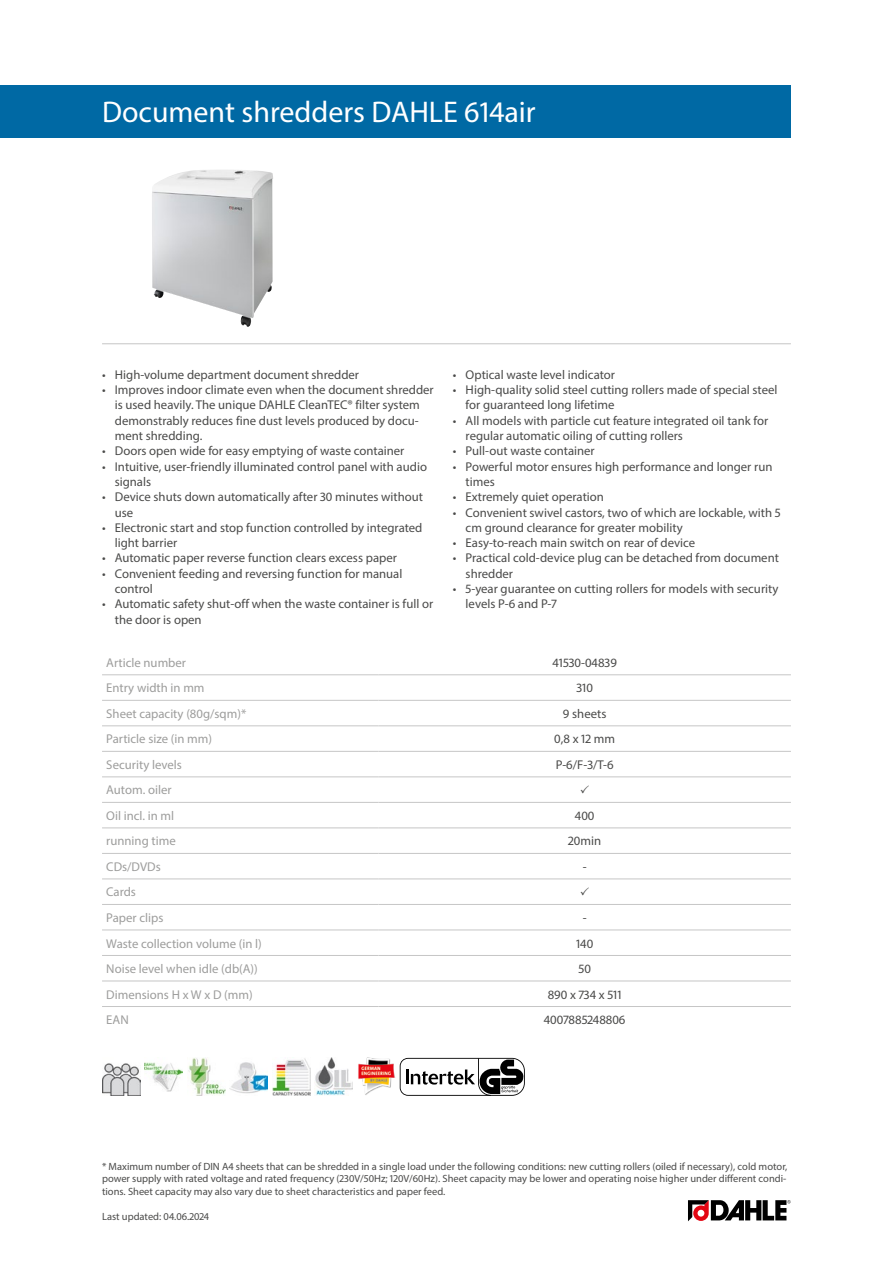
<style>
.page{position:relative;width:893px;height:1263px;background:#fff}
.page>*{position:absolute;margin:0;border:0;box-sizing:border-box;transform-origin:0 0}
.Produktname{font:30px "Myriad Pro";color:#fff}
.Produkttabelle_Zentr{font:12.75px/15.3px "Myriad Pro";color:#4a4a49}
.Produkttabelle_Links{font:12.75px "Myriad Pro";color:#9d9d9c}
.Fussnote{font:10.5px/12.6px "Myriad Pro";color:#4a4a49;text-align:justify}
</style>
<div class="page">
<img style="left:152px;top:170px;width:121px;height:157px">
<hr style="left:102px;top:343px;width:689px;height:1px;background:#c6c6c6">
<img style="left:102px;top:1063px;width:38px;height:33px">
<img style="left:145px;top:1062px;width:38px;height:30px">
<img style="left:187px;top:1058px;width:38px;height:38px">
<img style="left:230px;top:1062px;width:38px;height:32px">
<img style="left:272px;top:1058px;width:38px;height:38px">
<img style="left:315px;top:1058px;width:38px;height:37px">
<img style="left:358px;top:1058px;width:37px;height:37px">
<svg style="left:400px;top:1058px;width:125px;height:38px"></svg>
<svg style="left:688px;top:1200px;width:103px;height:21px"></svg>
<div style="left:0;top:85px;width:791px;height:53px;background:#0069a4"></div>
<hr style="left:102px;top:674px;width:276px;height:1px;background:#c6c6c6">
<hr style="left:378px;top:674px;width:413px;height:1px;background:#c6c6c6">
<hr style="left:102px;top:700px;width:276px;height:1px;background:#c6c6c6">
<hr style="left:378px;top:700px;width:413px;height:1px;background:#c6c6c6">
<hr style="left:102px;top:725px;width:276px;height:1px;background:#c6c6c6">
<hr style="left:378px;top:725px;width:413px;height:1px;background:#c6c6c6">
<hr style="left:102px;top:751px;width:276px;height:1px;background:#c6c6c6">
<hr style="left:378px;top:751px;width:413px;height:1px;background:#c6c6c6">
<hr style="left:102px;top:776px;width:276px;height:1px;background:#c6c6c6">
<hr style="left:378px;top:776px;width:413px;height:1px;background:#c6c6c6">
<hr style="left:102px;top:802px;width:276px;height:1px;background:#c6c6c6">
<hr style="left:378px;top:802px;width:413px;height:1px;background:#c6c6c6">
<hr style="left:102px;top:827px;width:276px;height:1px;background:#c6c6c6">
<hr style="left:378px;top:827px;width:413px;height:1px;background:#c6c6c6">
<hr style="left:102px;top:853px;width:276px;height:1px;background:#c6c6c6">
<hr style="left:378px;top:853px;width:413px;height:1px;background:#c6c6c6">
<hr style="left:102px;top:878px;width:276px;height:1px;background:#c6c6c6">
<hr style="left:378px;top:878px;width:413px;height:1px;background:#c6c6c6">
<hr style="left:102px;top:904px;width:276px;height:1px;background:#c6c6c6">
<hr style="left:378px;top:904px;width:413px;height:1px;background:#c6c6c6">
<hr style="left:102px;top:929px;width:276px;height:1px;background:#c6c6c6">
<hr style="left:378px;top:929px;width:413px;height:1px;background:#c6c6c6">
<hr style="left:102px;top:955px;width:276px;height:1px;background:#c6c6c6">
<hr style="left:378px;top:955px;width:413px;height:1px;background:#c6c6c6">
<hr style="left:102px;top:980px;width:276px;height:1px;background:#c6c6c6">
<hr style="left:378px;top:980px;width:413px;height:1px;background:#c6c6c6">
<hr style="left:102px;top:1006px;width:276px;height:1px;background:#c6c6c6">
<hr style="left:378px;top:1006px;width:413px;height:1px;background:#c6c6c6">
<p class="Produktname" style="left:102px;top:94px;width:435px">Document shredders DAHLE 614air</p>
<p class="Produkttabelle_Zentr" style="left:102px;top:367px;width:259px">• High-volume department document shredder</p>
<p class="Produkttabelle_Zentr" style="left:115px;top:382px;width:320px;text-indent:-13px">• Improves indoor climate even when the document shredder is used heavily. The unique DAHLE CleanTEC® filter system demonstrably reduces fine dust levels produced by docu&shy;ment shredding.</p>
<p class="Produkttabelle_Zentr" style="left:102px;top:443px;width:304px">• Doors open wide for easy emptying of waste container</p>
<p class="Produkttabelle_Zentr" style="left:115px;top:458px;width:314px;text-indent:-13px">• Intuitive, user-friendly illuminated control panel with audio signals</p>
<p class="Produkttabelle_Zentr" style="left:115px;top:489px;width:310px;text-indent:-13px">• Device shuts down automatically after 30 minutes without use</p>
<p class="Produkttabelle_Zentr" style="left:115px;top:520px;width:309px;text-indent:-13px">• Electronic start and stop function controlled by integrated light barrier</p>
<p class="Produkttabelle_Zentr" style="left:102px;top:550px;width:296px">• Automatic paper reverse function clears excess paper</p>
<p class="Produkttabelle_Zentr" style="left:115px;top:566px;width:289px;text-indent:-13px">• Convenient feeding and reversing function for manual control</p>
<p class="Produkttabelle_Zentr" style="left:115px;top:596px;width:320px;text-indent:-13px">• Automatic safety shut-off when the waste container is full or the door is open</p>
<p class="Produkttabelle_Zentr" style="left:453px;top:367px;width:164px">• Optical waste level indicator</p>
<p class="Produkttabelle_Zentr" style="left:466px;top:382px;width:313px;text-indent:-13px">• High-quality solid steel cutting rollers made of special steel for guaranteed long lifetime</p>
<p class="Produkttabelle_Zentr" style="left:466px;top:413px;width:304px;text-indent:-13px">• All models with particle cut feature integrated oil tank for regular automatic oiling of cutting rollers</p>
<p class="Produkttabelle_Zentr" style="left:453px;top:443px;width:143px">• Pull-out waste container</p>
<p class="Produkttabelle_Zentr" style="left:466px;top:458px;width:308px;text-indent:-13px">• Powerful motor ensures high performance and longer run times</p>
<p class="Produkttabelle_Zentr" style="left:453px;top:489px;width:153px">• Extremely quiet operation</p>
<p class="Produkttabelle_Zentr" style="left:466px;top:504px;width:317px;text-indent:-13px">• Convenient swivel castors, two of which are lockable, with 5 cm ground clearance for greater mobility</p>
<p class="Produkttabelle_Zentr" style="left:453px;top:535px;width:244px">• Easy-to-reach main switch on rear of device</p>
<p class="Produkttabelle_Zentr" style="left:466px;top:550px;width:315px;text-indent:-13px">• Practical cold-device plug can be detached from document shredder</p>
<p class="Produkttabelle_Zentr" style="left:466px;top:581px;width:314px;text-indent:-13px">• 5-year guarantee on cutting rollers for models with security levels P-6 and P-7</p>
<p class="Produkttabelle_Links" style="left:106px;top:655px;width:81px">Article number</p>
<p class="Produkttabelle_Zentr" style="left:552px;top:655px;width:66px">41530-04839</p>
<p class="Produkttabelle_Links" style="left:106px;top:680px;width:100px">Entry width in mm</p>
<p class="Produkttabelle_Zentr" style="left:576px;top:680px;width:18px">310</p>
<p class="Produkttabelle_Links" style="left:106px;top:706px;width:142px">Sheet capacity (80g/sqm)*</p>
<p class="Produkttabelle_Zentr" style="left:563px;top:706px;width:45px">9 sheets</p>
<p class="Produkttabelle_Links" style="left:106px;top:731px;width:107px">Particle size (in mm)</p>
<p class="Produkttabelle_Zentr" style="left:554px;top:731px;width:62px">0,8 x 12 mm</p>
<p class="Produkttabelle_Links" style="left:106px;top:757px;width:77px">Security levels</p>
<p class="Produkttabelle_Zentr" style="left:556px;top:757px;width:59px">P-6/F-3/T-6</p>
<p class="Produkttabelle_Links" style="left:106px;top:782px;width:67px">Autom. oiler</p>
<p class="Produkttabelle_Links" style="left:106px;top:808px;width:69px">Oil incl. in ml</p>
<p class="Produkttabelle_Zentr" style="left:575px;top:808px;width:21px">400</p>
<p class="Produkttabelle_Links" style="left:106px;top:833px;width:71px">running time</p>
<p class="Produkttabelle_Zentr" style="left:568px;top:833px;width:34px">20min</p>
<p class="Produkttabelle_Links" style="left:106px;top:859px;width:56px">CDs/DVDs</p>
<p class="Produkttabelle_Zentr" style="left:583px;top:859px;width:5px">-</p>
<p class="Produkttabelle_Links" style="left:106px;top:884px;width:31px">Cards</p>
<p class="Produkttabelle_Links" style="left:106px;top:910px;width:59px">Paper clips</p>
<p class="Produkttabelle_Zentr" style="left:583px;top:910px;width:5px">-</p>
<p class="Produkttabelle_Links" style="left:106px;top:935px;width:157px">Waste collection volume (in l)</p>
<p class="Produkttabelle_Zentr" style="left:576px;top:935px;width:19px">140</p>
<p class="Produkttabelle_Links" style="left:106px;top:961px;width:153px">Noise level when idle (db(A))</p>
<p class="Produkttabelle_Zentr" style="left:578px;top:961px;width:14px">50</p>
<p class="Produkttabelle_Links" style="left:106px;top:986px;width:148px">Dimensions H x W x D (mm)</p>
<p class="Produkttabelle_Zentr" style="left:548px;top:986px;width:75px">890 x 734 x 511</p>
<p class="Produkttabelle_Links" style="left:106px;top:1012px;width:24px">EAN</p>
<p class="Produkttabelle_Zentr" style="left:544px;top:1012px;width:83px">4007885248806</p>
<p class="Fussnote" style="left:102px;top:1160px;width:687px">* Maximum number of DIN A4 sheets that can be shredded in a single load under the following conditions: new cutting rollers (oiled if necessary), cold motor, power supply with rated voltage and rated frequency (230V/50Hz; 120V/60Hz). Sheet capacity may be lower and operating noise higher under different condi&shy;tions. Sheet capacity may also vary due to sheet characteristics and paper feed.</p>
<p class="Fussnote" style="left:102px;top:1210px;width:109px">Last updated: 04.06.2024</p>
</div>
